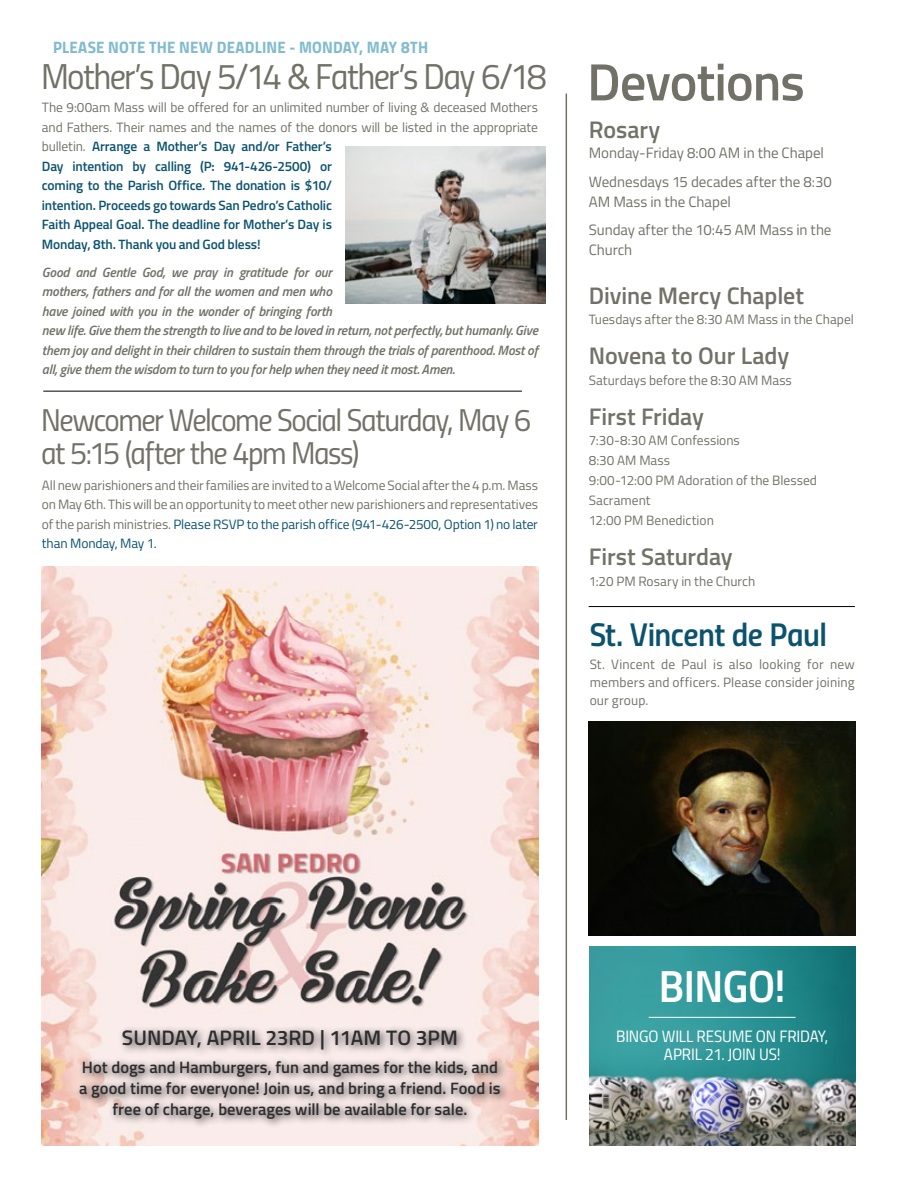
<style>
.page{position:relative;width:918px;height:1188px;background:#fff}
.page>*{position:absolute;margin:0;border:0;box-sizing:border-box;transform-origin:0 0}
.t1{font:600 52.5px "Titillium";letter-spacing:-.02em;color:#727168}
.t2{font:45px "Titillium Semibold Upright";letter-spacing:-.01em;color:#fff}
.t3{font:36px "Titillium Regular Upright";letter-spacing:-.045em;color:#727168}
.t4{font:33px "Titillium Semibold Upright";letter-spacing:-.02em;color:#0b526f}
.t5{font:31.5px/33px "Titillium Regular Upright";letter-spacing:-.045em;color:#727168}
.t6{font:600 24px "Titillium";letter-spacing:-.005em;color:#727168}
.t7{font:600 21px "Titillium";color:#2d2d2f}
.t8{font:600 16.5px/21px "Titillium";color:#2d2d2f;text-align:center}
.t9{font:16.5px/18px "Titillium Regular Upright";letter-spacing:-.01em;color:#fff;text-align:center}
.t10{font:16.5px "Titillium Bold Upright";letter-spacing:.01em;color:#81bbcf}
.t11{font:15px/28.7px "Titillium";letter-spacing:-.005em;color:#727168}
.t12{font:13.5px/20.1px "Titillium";color:#727168;text-align:justify}
.t13{font:600 13.5px/19.5px "Titillium";letter-spacing:-.01em;color:#0b526f}
.t14{font:italic 600 13.5px/19.5px "Titillium";letter-spacing:-.01em;color:#727168}
.s1{font-weight:400;color:#727168}
.s2{color:#0b526f}
</style>
<div class="page">
<img style="left:589px;top:946px;width:266px;height:200px">
<img style="left:588px;top:721px;width:267px;height:215px">
<img style="left:346px;top:147px;width:200px;height:156px">
<hr style="left:589px;top:606px;width:266px;height:1px;background:#000">
<hr style="left:43px;top:391px;width:479px;height:1px;background:#000">
<hr style="left:566px;top:94px;width:1px;height:1026px;background:#727168">
<img style="left:42px;top:566px;width:496px;height:580px">
<div style="left:75px;top:1025px;width:435px;height:104px;background:#000;opacity:.75"></div>
<hr style="left:649px;top:1017px;width:147px;height:1px;background:#fff">
<p class="t10" style="left:53px;top:35px;width:377px">PLEASE NOTE THE NEW DEADLINE - MONDAY, MAY 8TH</p>
<h3 class="t3" style="left:41px;top:50px;width:507px">Mother’s Day 5/14 &amp; Father’s Day 6/18</h3>
<p class="t13" style="left:42px;top:97px;width:498px"><span class="s1">The 9:00am Mass will be offered for an unlimited number of living &amp; deceased Mothers and Fathers. Their names and the names of the donors will be listed in the appropriate bulletin.</span> Arrange a Mother’s Day and/or Father’s<br>Day intention by calling (P: 941-426-2500) or<br>coming to the Parish Office. The donation is $10/<br>intention. Proceeds go towards San Pedro’s Catholic<br>Faith Appeal Goal. The deadline for Mother’s Day is<br>Monday, 8th. Thank you and God bless!</p>
<p class="t14" style="left:42px;top:262px;width:498px">Good and Gentle God, we pray in gratitude for our<br>mothers, fathers and for all the women and men who<br>have joined with you in the wonder of bringing forth<br>new life. Give them the strength to live and to be loved in return, not perfectly, but humanly. Give them joy and delight in their children to sustain them through the trials of parenthood. Most of all, give them the wisdom to turn to you for help when they need it most. Amen.</p>
<h3 class="t5" style="left:41px;top:401px;width:492px">Newcomer Welcome Social Saturday, May 6 at 5:15 (after the 4pm Mass)</h3>
<p class="t12" style="left:42px;top:475px;width:498px;line-height:19.5px">All new parishioners and their families are invited to a Welcome Social after the 4 p.m. Mass on May 6th. This will be an opportunity to meet other new parishioners and representatives of the parish ministries. <span class="s2">Please RSVP to the parish office (941-426-2500, Option 1) no later than Monday, May 1.</span></p>
<h1 class="t1" style="left:587px;top:43px;width:219px">Devotions</h1>
<h3 class="t6" style="left:589px;top:112px;width:73px">Rosary</h3>
<p class="t11" style="left:589px;top:138px;width:245px">Monday-Friday 8:00 AM in the Chapel<br>Wednesdays 15 decades after the 8:30</p>
<p class="t11" style="left:589px;top:186px;width:244px">AM Mass in the Chapel<br>Sunday after the 10:45 AM Mass in the</p>
<p class="t11" style="left:589px;top:235px;width:45px">Church</p>
<h3 class="t6" style="left:589px;top:278px;width:217px">Divine Mercy Chaplet</h3>
<p class="t12" style="left:589px;top:309px;width:267px">Tuesdays after the 8:30 AM Mass in the Chapel</p>
<h3 class="t6" style="left:589px;top:338px;width:202px">Novena to Our Lady</h3>
<p class="t12" style="left:589px;top:369px;width:205px">Saturdays before the 8:30 AM Mass</p>
<h3 class="t6" style="left:589px;top:398px;width:117px">First Friday</h3>
<p class="t12" style="left:589px;top:429px;width:230px;text-align:left">7:30-8:30 AM Confessions<br>8:30 AM Mass<br>9:00-12:00 PM Adoration of the Blessed<br>Sacrament<br>12:00 PM Benediction</p>
<h3 class="t6" style="left:589px;top:539px;width:145px">First Saturday</h3>
<p class="t12" style="left:589px;top:570px;width:168px">1:20 PM Rosary in the Church</p>
<h3 class="t4" style="left:590px;top:609px;width:239px">St. Vincent de Paul</h3>
<p class="t12" style="left:590px;top:654px;width:266px;line-height:18px">St. Vincent de Paul is also looking for new members and officers. Please consider joining our group.</p>
<h3 class="t7" style="left:122px;top:1022px;width:338px">SUNDAY, APRIL 23RD | 11AM TO 3PM</h3>
<p class="t8" style="left:79px;top:1056px;width:423px">Hot dogs and Hamburgers, fun and games for the kids, and a good time for everyone! Join us, and bring a friend. Food is free of charge, beverages will be available for sale.</p>
<h2 class="t2" style="left:659px;top:951px;width:129px">BINGO!</h2>
<p class="t9" style="left:616px;top:1027px;width:214px">BINGO WILL RESUME ON FRIDAY,<br>APRIL 21. JOIN US!</p>
</div>
